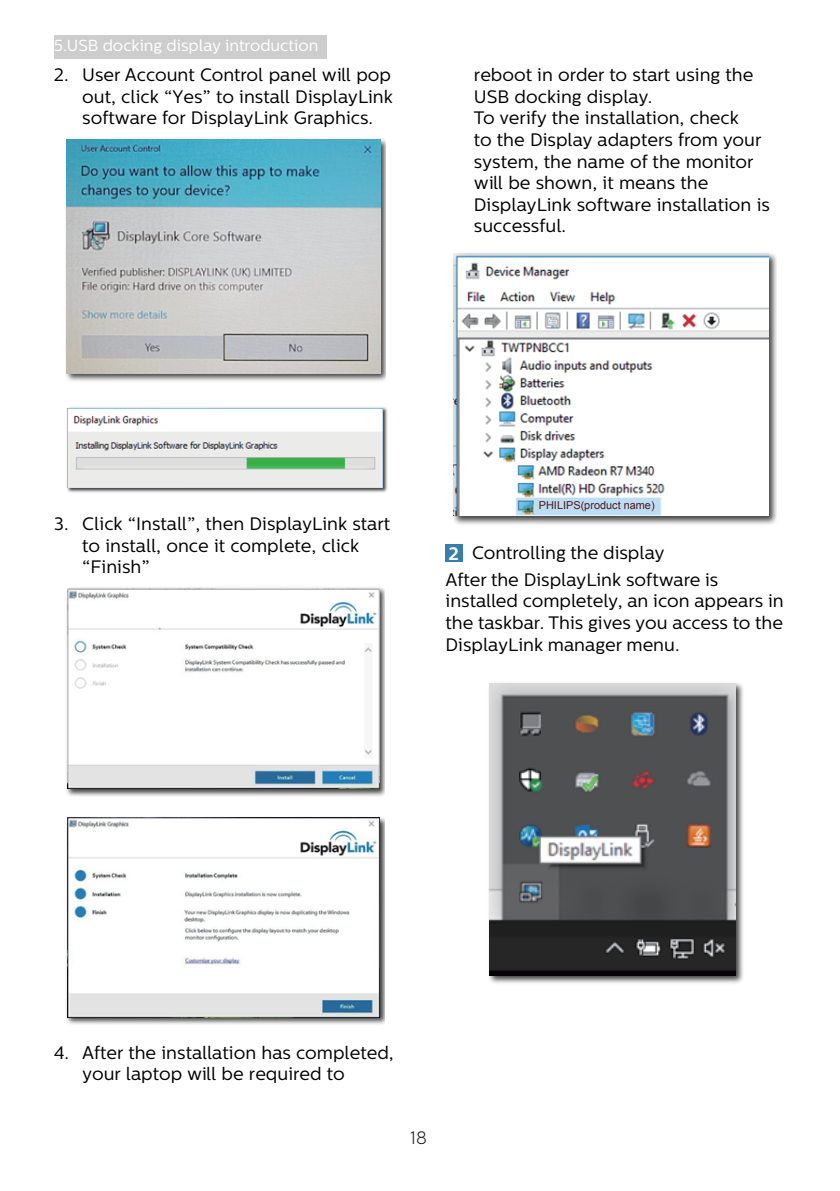
<style>
.page{position:relative;width:840px;height:1191px;background:#fff}
.page>*{position:absolute;margin:0;border:0;box-sizing:border-box;transform-origin:0 0}
.chapter-paragraph{font:18px/21.6px "Centrale Sans";color:#000}
.Heading_4{font:18px "Centrale Sans";color:#000}
.t1{font:300 18px "Centrale Sans";color:#231f20}
.t2{font:700 18px "Centrale Sans";color:#fff}
.t3{font:16px "Centrale Sans";color:#fff}
.t4{font:11px "Arial";color:#511516}
</style>
<div class="page">
<div style="left:54px;top:35px;width:272px;height:23px;background:#cdcdcd"></div>
<img style="left:66px;top:139px;width:319px;height:242px">
<img style="left:67px;top:140px;width:313px;height:233px">
<img style="left:67px;top:407px;width:321px;height:86px">
<img style="left:68px;top:408px;width:314px;height:79px">
<img style="left:66px;top:587px;width:319px;height:209px">
<img style="left:67px;top:588px;width:312px;height:200px">
<img style="left:66px;top:817px;width:318px;height:207px">
<img style="left:67px;top:818px;width:312px;height:199px">
<img style="left:453px;top:253px;width:322px;height:272px">
<img style="left:453px;top:254px;width:315px;height:262px">
<div style="left:538px;top:500px;width:119px;height:12px;background:#bcddf4"></div>
<div style="left:445px;top:544px;width:17px;height:17px;background:#377eac"></div>
<img style="left:489px;top:683px;width:254px;height:300px">
<img style="left:489px;top:683px;width:245px;height:292px">
<p class="t3" style="left:54px;top:36px;width:266px">5.USB docking display introduction</p>
<p class="chapter-paragraph" style="left:82px;top:64px;width:312px;text-align:justify;text-indent:-28px">2. User Account Control panel will pop out, click “Yes” to install DisplayLink software for DisplayLink Graphics.</p>
<p class="chapter-paragraph" style="left:473px;top:64px;width:297px">reboot in order to start using the<br>USB docking display.<br>To verify the installation, check<br>to the Display adapters from your system, the name of the monitor will be shown, it means the<br>DisplayLink software installation is successful.</p>
<p class="chapter-paragraph" style="left:82px;top:513px;width:309px;text-indent:-28px">3. Click “Install”, then DisplayLink start to install, once it complete, click “Finish”</p>
<p class="t4" style="left:538px;top:498px;width:117px">PHILIPS(product name)</p>
<p class="t2" style="left:448px;top:542px;width:12px">2</p>
<p class="Heading_4" style="left:472px;top:542px;width:194px">Controlling the display</p>
<p class="chapter-paragraph" style="left:445px;top:569px;width:339px">After the DisplayLink software is installed completely, an icon appears in the taskbar. This gives you access to the DisplayLink manager menu.</p>
<p class="chapter-paragraph" style="left:82px;top:1041px;width:313px;text-indent:-28px">4. After the installation has completed, your laptop will be required to</p>
<p class="t1" style="left:410px;top:1127px;width:18px">18</p>
</div>
